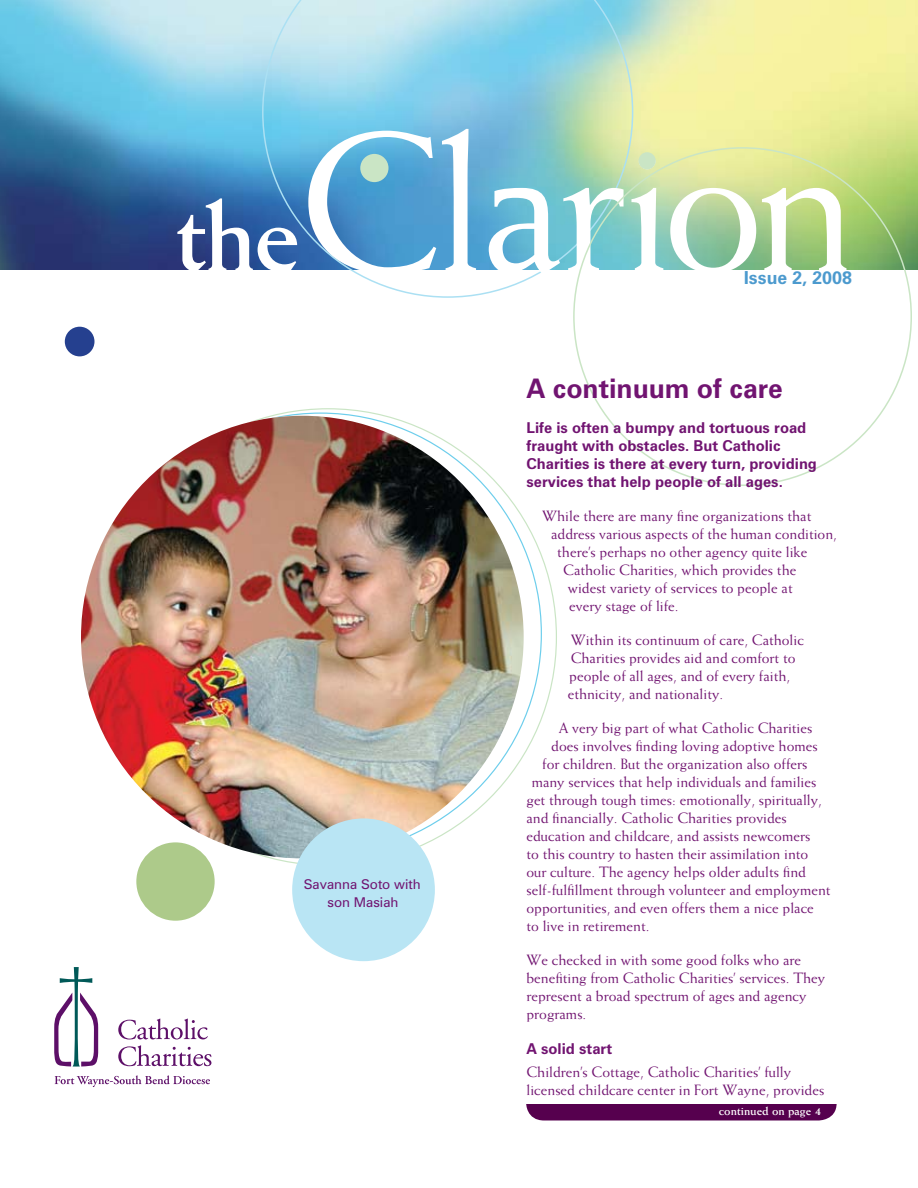
<style>
.page{position:relative;width:918px;height:1188px;background:#fff}
.page>*{position:absolute;margin:0;border:0;box-sizing:border-box;transform-origin:0 0}
.t1{font:198px "Weiss";letter-spacing:-.03em;color:#fff}
.t2{font:700 27px "Zurich BT";color:#711471}
.t3{font:700 18px "Zurich BT";color:#4c9ace}
.t4{font:15px/18px "Weiss";color:#711471}
.t5{font:700 15px/18px "Zurich BT";color:#711471}
.t6{font:13.5px/18px "Zurich BT";color:#711471;text-align:center}
.t7{font:700 12px "Weiss";color:#fff}
.s1{font-weight:700;font-size:102px}
</style>
<div class="page">
<img style="left:0;top:0;width:918px;height:270px">
<svg style="left:262px;top:0;width:371px;height:298px;background:#88c5db"></svg>
<svg style="left:526px;top:1104px;width:311px;height:17px;background:#5f0d57"></svg>
<div style="left:360px;top:154px;width:29px;height:28px;background:#cae5c5;border-radius:50%"></div>
<div style="left:639px;top:152px;width:17px;height:17px;background:#cae5c5;border-radius:50%"></div>
<div style="left:65px;top:327px;width:30px;height:29px;background:#25408f;border-radius:50%"></div>
<img style="left:81px;top:416px;width:443px;height:442px;border-radius:221px">
<div style="left:136px;top:842px;width:79px;height:79px;background:#adca8a;border-radius:50%"></div>
<div style="left:292px;top:818px;width:143px;height:143px;background:#b9e5f4;border-radius:50%"></div>
<svg style="left:54px;top:967px;width:44px;height:100px"></svg>
<svg style="left:118px;top:1019px;width:93px;height:47px"></svg>
<svg style="left:55px;top:1075px;width:155px;height:12px"></svg>
<h1 class="t1" style="left:173px;top:88px;width:684px"><span class="s1">the</span>Clarion</h1>
<p class="t3" style="left:744px;top:267px;width:110px">Issue 2, 2008</p>
<p class="t6" style="left:304px;top:875px;width:118px">Savanna Soto with son Masiah</p>
<h2 class="t2" style="left:526px;top:372px;width:258px">A continuum of care</h2>
<p class="t5" style="left:526px;top:418px;width:292px">Life is often a bumpy and tortuous road fraught with obstacles. But Catholic Charities is there at every turn, providing services that help people of all ages.</p>
<p class="t4" style="left:542px;top:507px;width:271px">While there are many fine organizations that</p>
<p class="t4" style="left:551px;top:525px;width:287px">address various aspects of the human condition,</p>
<p class="t4" style="left:557px;top:543px;width:252px">there’s perhaps no other agency quite like</p>
<p class="t4" style="left:563px;top:561px;width:235px">Catholic Charities, which provides the</p>
<p class="t4" style="left:568px;top:579px;width:226px">widest variety of services to people at</p>
<p class="t4" style="left:569px;top:597px;width:111px">every stage of life.</p>
<p class="t4" style="left:568px;top:631px;width:238px">Within its continuum of care, Catholic Charities provides aid and comfort to people of all ages, and of every faith, ethnicity, and nationality.</p>
<p class="t4" style="left:559px;top:719px;width:255px">A very big part of what Catholic Charities</p>
<p class="t4" style="left:551px;top:737px;width:268px">does involves finding loving adoptive homes</p>
<p class="t4" style="left:542px;top:755px;width:267px">for children. But the organization also offers</p>
<p class="t4" style="left:532px;top:773px;width:286px">many services that help individuals and families</p>
<p class="t4" style="left:526px;top:791px;width:297px">get through tough times: emotionally, spiritually,</p>
<p class="t4" style="left:526px;top:809px;width:262px">and financially. Catholic Charities provides</p>
<p class="t4" style="left:526px;top:827px;width:285px">education and childcare, and assists newcomers</p>
<p class="t4" style="left:526px;top:845px;width:283px">to this country to hasten their assimilation into</p>
<p class="t4" style="left:526px;top:863px;width:281px">our culture. The agency helps older adults find</p>
<p class="t4" style="left:526px;top:881px;width:306px">self-fulfillment through volunteer and employment</p>
<p class="t4" style="left:526px;top:899px;width:289px">opportunities, and even offers them a nice place</p>
<p class="t4" style="left:526px;top:917px;width:125px">to live in retirement.</p>
<p class="t4" style="left:526px;top:951px;width:300px">We checked in with some good folks who are benefiting from Catholic Charities’ services. They represent a broad spectrum of ages and agency programs.</p>
<p class="t5" style="left:526px;top:1039px;width:87px">A solid start</p>
<p class="t4" style="left:526px;top:1063px;width:299px">Children’s Cottage, Catholic Charities’ fully licensed childcare center in Fort Wayne, provides</p>
<p class="t7" style="left:719px;top:1104px;width:104px">continued on page 4</p>
</div>
